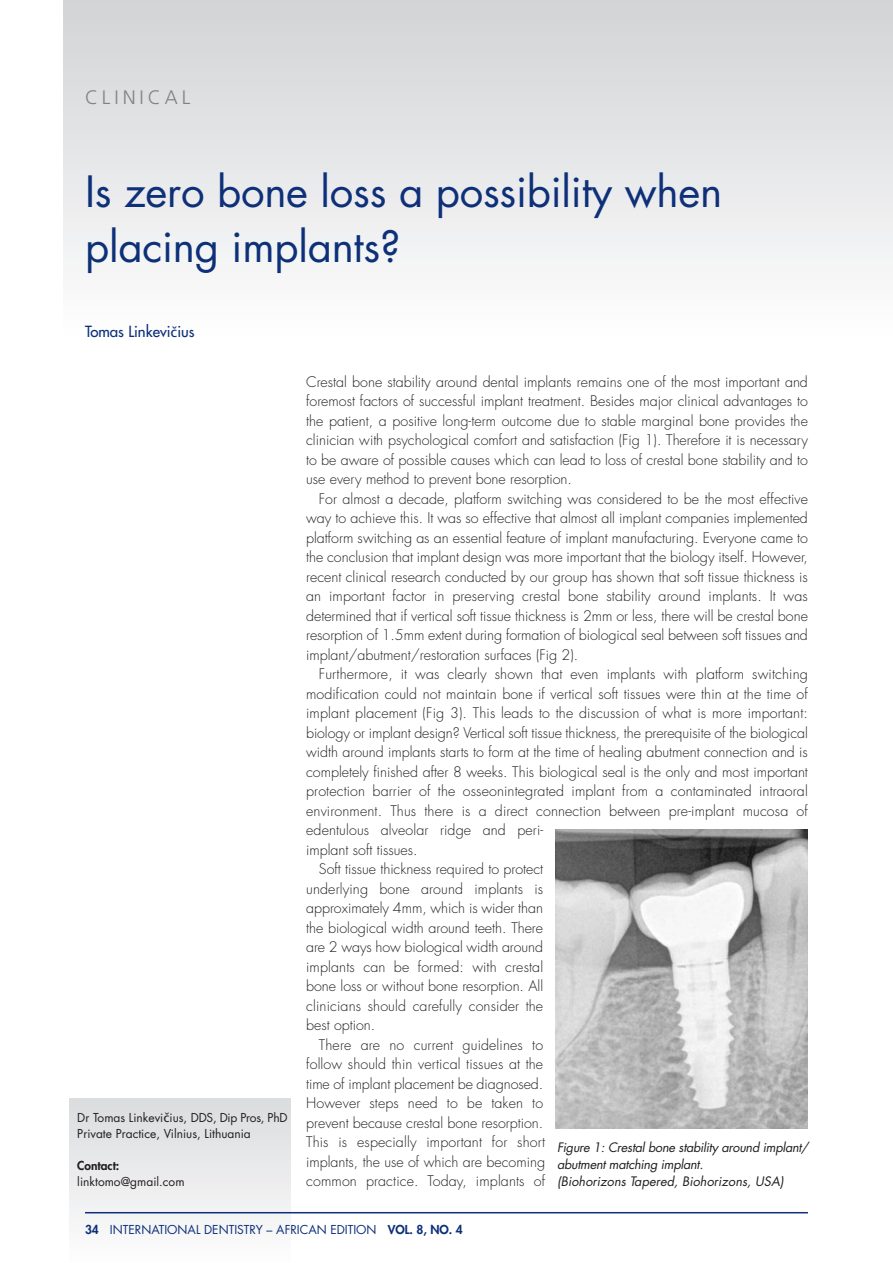
<style>
.page{position:relative;width:893px;height:1263px;background:#fff}
.page>*{position:absolute;margin:0;border:0;box-sizing:border-box;transform-origin:0 0}
.t1{font:42px/55.1px "Futura";letter-spacing:-.005em;color:#0d3079}
.t2{font:300 19.5px "Frutiger";letter-spacing:.2em;color:#808285}
.t3{font:15px "Futura";color:#0d3079}
.t4{font:300 14.25px/19.5px "Futura";letter-spacing:.005em;color:#231f20;text-align:justify}
.t5{font:italic 12.75px/16.6px "Futura";letter-spacing:-.02em;color:#231f20}
.t6{font:12px/15.8px "Futura";color:#231f20}
.t7{font:12px "Futura";color:#0d3079}
.t8{font:800 12px "Futura";color:#231f20}
.s1{font-family:"Lucida Grande";font-size:13.5px}
.s2{font-family:"Lucida Grande"}
.s3{font-weight:800}
</style>
<div class="page">
<div style="left:70px;top:1099px;width:221px;height:164px;background:linear-gradient(to bottom,#dbdcdf,#fafafc)"></div>
<div style="left:64px;top:0;width:829px;height:334px;background:linear-gradient(to bottom,#d2d3d6,#fdfdfe)"></div>
<hr style="left:85px;top:1212px;width:723px;height:1px;background:#0d3079">
<img style="left:555px;top:829px;width:253px;height:299px">
<h2 class="t2" style="left:85px;top:89px;width:107px">CLINICAL</h2>
<h1 class="t1" style="left:85px;top:168px;width:639px">Is zero bone loss a possibility when placing implants?</h1>
<p class="t3" style="left:85px;top:324px;width:111px">Tomas Linkevi<span class="s1">č</span>ius</p>
<p class="t4" style="left:306px;top:373px;width:503px">Crestal bone stability around dental implants remains one of the most important and foremost factors of successful implant treatment. Besides major clinical advantages to the patient, a positive long-term outcome due to stable marginal bone provides the clinician with psychological comfort and satisfaction (Fig 1). Therefore it is necessary to be aware of possible causes which can lead to loss of crestal bone stability and to use every method to prevent bone resorption.</p>
<p class="t4" style="left:306px;top:490px;width:503px;text-indent:13px">For almost a decade, platform switching was considered to be the most effective way to achieve this. It was so effective that almost all implant companies implemented platform switching as an essential feature of implant manufacturing. Everyone came to the conclusion that implant design was more important that the biology itself. However, recent clinical research conducted by our group has shown that soft tissue thickness is an important factor in preserving crestal bone stability around implants. It was determined that if vertical soft tissue thickness is 2mm or less, there will be crestal bone resorption of 1.5mm extent during formation of biological seal between soft tissues and implant/abutment/restoration surfaces (Fig 2).</p>
<p class="t4" style="left:319px;top:665px;width:490px">Furthermore, it was clearly shown that even implants with platform switching</p>
<p class="t4" style="left:306px;top:685px;width:503px">modification could not maintain bone if vertical soft tissues were thin at the time of</p>
<p class="t4" style="left:306px;top:704px;width:503px">implant placement (Fig 3). This leads to the discussion of what is more important:</p>
<p class="t4" style="left:306px;top:724px;width:503px">biology or implant design? Vertical soft tissue thickness, the prerequisite of the biological</p>
<p class="t4" style="left:306px;top:743px;width:503px">width around implants starts to form at the time of healing abutment connection and is</p>
<p class="t4" style="left:306px;top:763px;width:503px">completely finished after 8 weeks. This biological seal is the only and most important</p>
<p class="t4" style="left:306px;top:782px;width:503px">protection barrier of the osseonintegrated implant from a contaminated intraoral</p>
<p class="t4" style="left:306px;top:802px;width:503px">environment. Thus there is a direct connection between pre-implant mucosa of</p>
<p class="t4" style="left:306px;top:821px;width:238px">edentulous alveolar ridge and peri-</p>
<p class="t4" style="left:306px;top:841px;width:113px">implant soft tissues.</p>
<p class="t4" style="left:319px;top:860px;width:226px">Soft tissue thickness required to protect</p>
<p class="t4" style="left:306px;top:880px;width:238px">underlying bone around implants is</p>
<p class="t4" style="left:306px;top:899px;width:239px">approximately 4mm, which is wider than</p>
<p class="t4" style="left:306px;top:919px;width:239px">the biological width around teeth. There</p>
<p class="t4" style="left:306px;top:938px;width:239px">are 2 ways how biological width around</p>
<p class="t4" style="left:306px;top:958px;width:238px">implants can be formed: with crestal</p>
<p class="t4" style="left:306px;top:977px;width:238px">bone loss or without bone resorption. All</p>
<p class="t4" style="left:306px;top:997px;width:239px">clinicians should carefully consider the</p>
<p class="t4" style="left:306px;top:1016px;width:71px">best option.</p>
<p class="t4" style="left:319px;top:1036px;width:226px">There are no current guidelines to</p>
<p class="t4" style="left:306px;top:1055px;width:239px">follow should thin vertical tissues at the</p>
<p class="t4" style="left:306px;top:1075px;width:239px">time of implant placement be diagnosed.</p>
<p class="t4" style="left:306px;top:1094px;width:239px">However steps need to be taken to</p>
<p class="t4" style="left:306px;top:1114px;width:239px">prevent because crestal bone resorption.</p>
<p class="t4" style="left:306px;top:1133px;width:240px">This is especially important for short</p>
<p class="t4" style="left:306px;top:1153px;width:240px">implants, the use of which are becoming</p>
<p class="t4" style="left:306px;top:1172px;width:240px">common practice. Today, implants of</p>
<p class="t6" style="left:77px;top:1111px;width:212px">Dr Tomas Linkevi<span class="s2">č</span>ius, DDS, Dip Pros, PhD<br>Private Practice, Vilnius, Lithuania</p>
<p class="t8" style="left:77px;top:1159px;width:44px">Contact:</p>
<p class="t6" style="left:77px;top:1174px;width:109px">linktomo@gmail.com</p>
<p class="t7" style="left:85px;top:1224px;width:379px"><span class="s3">34</span> INTERNATIONAL DENTISTRY – AFRICAN EDITION <span class="s3">VOL. 8, NO. 4</span></p>
<p class="t5" style="left:557px;top:1140px;width:253px">Figure 1: Crestal bone stability around implant/ abutment matching implant.<br>(Biohorizons Tapered, Biohorizons, USA)</p>
</div>
